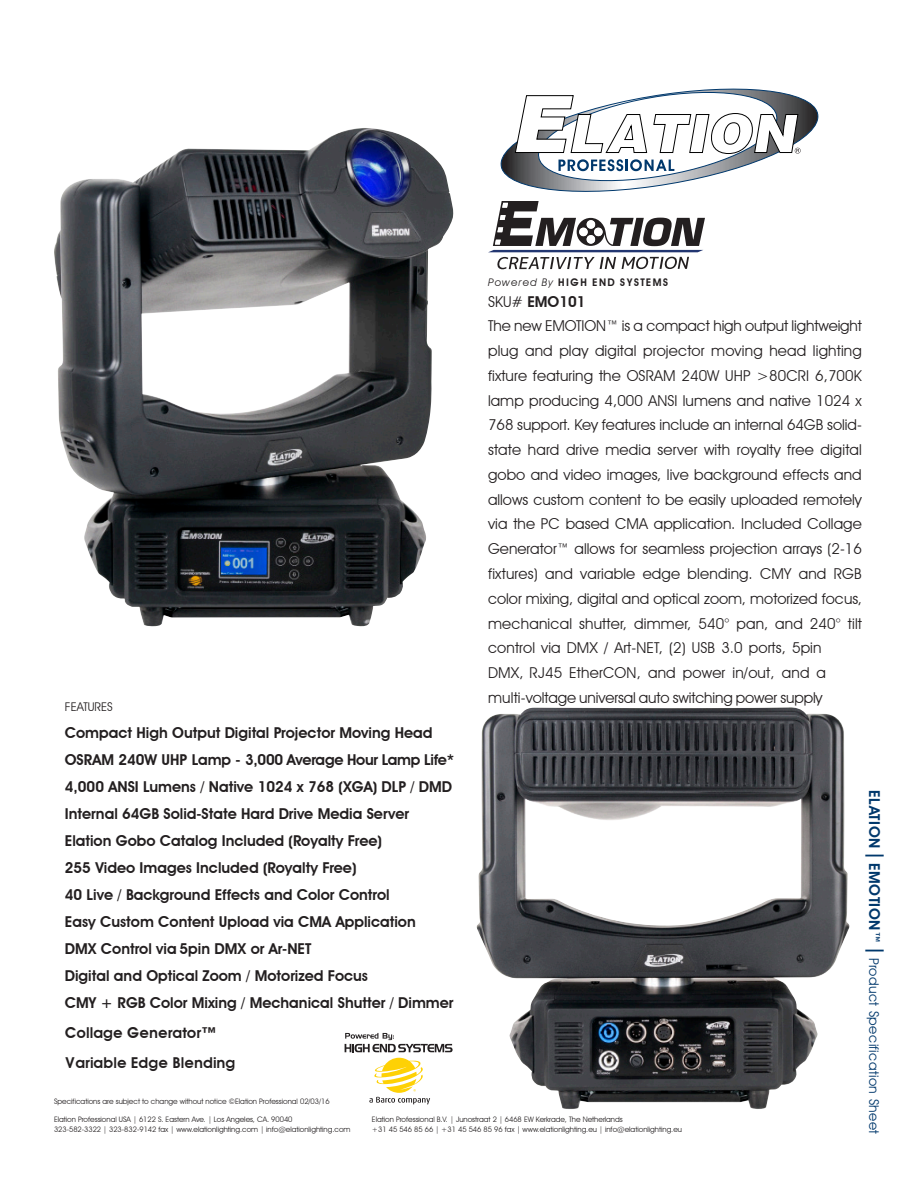
<style>
.page{position:relative;width:918px;height:1188px;background:#fff}
.page>*{position:absolute;margin:0;border:0;box-sizing:border-box;transform-origin:0 0}
._02__Features_F2{font:15px/24.8px "Avant Garde IT Cby BT";letter-spacing:.005em;color:#231f20}
.Category_Titles{font:600 15px "Avant Garde IT Cby BT";color:#231f20}
.Category_Titles-2{font:600 15px "Avant Garde IT Cby BT";letter-spacing:-.02em;color:#231f20}
.t1{font:600 15px "Avant Garde";color:#231f20}
.t2{font:13.5px "Avant Garde IT Cby BT";letter-spacing:.03em;color:#00386c}
.Category_Titles-3{font:12px "Avant Garde IT Cby BT";color:#231f20}
._02__Features_F2-2{font:600 10.5px "Avant Garde";letter-spacing:.1em;color:#231f20}
.t3{font:7.5px "Avant Garde IT Cby BT";color:#231f20}
.s1{font-family:"Avant Garde IT Cby BT";font-weight:400;font-style:italic}
.s2{font-weight:600}
.s3{font-weight:600;font-size:15px}
.s4{font-size:25.5px}
</style>
<div class="page">
<img style="left:54px;top:128px;width:400px;height:498px">
<img style="left:476px;top:707px;width:374px;height:402px">
<svg style="left:488px;top:88px;width:331px;height:181px"></svg>
<svg style="left:369px;top:1058px;width:61px;height:46px"></svg>
<svg style="left:345px;top:1033px;width:108px;height:19px"></svg>
<p class="_02__Features_F2-2" style="left:488px;top:276px;width:182px"><span class="s1">Powered By</span> HIGH END SYSTEMS</p>
<p class="_02__Features_F2" style="left:488px;top:289px;width:376px">SKU# <span class="s2">EMO101<br></span>The new EMOTION™ is a compact high output lightweight plug and play digital projector moving head lighting fixture featuring the OSRAM 240W UHP &gt;80CRI 6,700K lamp producing 4,000 ANSI lumens and native 1024 x 768 support. Key features include an internal 64GB solid&shy;state hard drive media server with royalty free digital gobo and video images, live background effects and allows custom content to be easily uploaded remotely via the PC based CMA application. Included Collage Generator™ allows for seamless projection arrays (2-16 fixtures) and variable edge blending. CMY and RGB color mixing, digital and optical zoom, motorized focus, mechanical shutter, dimmer, 540° pan, and 240° tilt control via DMX / Art-NET, (2) USB 3.0 ports, 5pin<br>DMX, RJ45 EtherCON, and power in/out, and a multi-voltage universal auto switching power supply</p>
<p class="Category_Titles-3" style="left:65px;top:699px;width:50px">FEATURES</p>
<p class="Category_Titles" style="left:65px;top:723px;width:369px">Compact High Output Digital Projector Moving Head</p>
<p class="Category_Titles-2" style="left:65px;top:750px;width:391px">OSRAM 240W UHP Lamp - 3,000 Average Hour Lamp Life*</p>
<p class="Category_Titles" style="left:65px;top:777px;width:389px">4,000 ANSI Lumens / Native 1024 x 768 (XGA) DLP / DMD</p>
<p class="Category_Titles" style="left:65px;top:804px;width:346px">Internal 64GB Solid-State Hard Drive Media Server</p>
<p class="Category_Titles" style="left:65px;top:831px;width:319px">Elation Gobo Catalog Included (Royalty Free)</p>
<p class="Category_Titles" style="left:65px;top:858px;width:293px">255 Video Images Included (Royalty Free)</p>
<p class="Category_Titles" style="left:65px;top:885px;width:326px">40 Live / Background Effects and Color Control</p>
<p class="Category_Titles" style="left:65px;top:912px;width:352px">Easy Custom Content Upload via CMA Application</p>
<p class="Category_Titles" style="left:65px;top:939px;width:248px">DMX Control via 5pin DMX or Ar-NET</p>
<p class="Category_Titles" style="left:65px;top:966px;width:305px">Digital and Optical Zoom / Motorized Focus</p>
<p class="Category_Titles" style="left:65px;top:993px;width:390px">CMY + RGB Color Mixing / Mechanical Shutter / Dimmer</p>
<p class="t1" style="left:65px;top:1023px;width:153px">Collage Generator™</p>
<p class="t1" style="left:65px;top:1053px;width:172px">Variable Edge Blending</p>
<p class="t3" style="left:54px;top:1097px;width:277px">Specifications are subject to change without notice ©Elation Professional 02/03/16</p>
<p class="t3" style="left:54px;top:1114px;width:240px">Elation Professional USA | 6122 S. Eastern Ave. | Los Angeles, CA. 90040</p>
<p class="t3" style="left:54px;top:1125px;width:298px">323-582-3322 | 323-832-9142 fax | www.elationlighting.com | info@elationlighting.com</p>
<p class="t2" style="left:882px;top:790px;width:345px;rotate:90deg"><span class="s3">ELATION</span> <span class="s4">I</span> <span class="s3">EMOTION™</span> <span class="s4">I</span> Product Specification Sheet</p>
<p class="t3" style="left:372px;top:1115px;width:252px">Elation Professional B.V. | Junostraat 2 | 6468 EW Kerkrade, The Netherlands</p>
<p class="t3" style="left:372px;top:1125px;width:312px">+31 45 546 85 66 | +31 45 546 85 96 fax | www.elationlighting.eu | info@elationlighting.eu</p>
</div>
